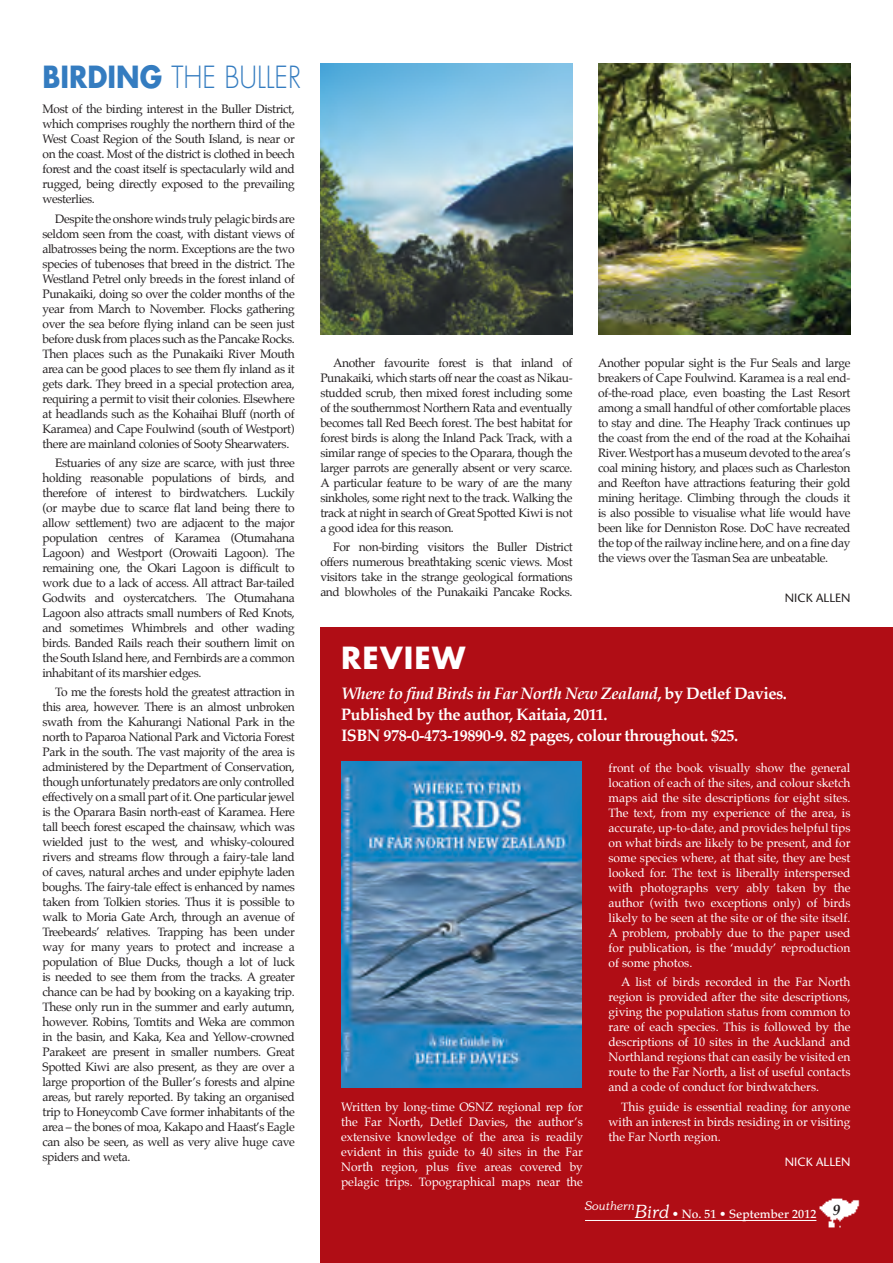
<style>
.page{position:relative;width:893px;height:1263px;background:#fff}
.page>*{position:absolute;margin:0;border:0;box-sizing:border-box;transform-origin:0 0}
.t1{font:300 29.7px "Futura";color:#347cc0;scale:.9 1}
.t2{font:700 29.7px "Futura";letter-spacing:.04em;color:#fff}
.t3{font:700 16.5px/21px "Palatino";letter-spacing:-.03em;color:#fff}
.t4{font:italic 700 15px "Palatino";color:#231f20}
.t5{font:12px/15px "Palatino";letter-spacing:-.03em;color:#231f20;text-align:justify}
.t6{font:12px/15px "Palatino";color:#fff;text-align:justify}
.t7{font:500 12px "Palatino";color:#fff}
.t8{font:12px "Stone Sans";color:#fff}
.t9{font:12px "Stone Sans";color:#231f20}
.s1{font-weight:700}
.s2{font-style:italic}
.s3{font-family:"Souvenir";font-weight:300;font-style:italic;font-size:18px}
</style>
<div class="page">
<div style="left:320px;top:627px;width:573px;height:636px;background:#b00d15"></div>
<img style="left:341px;top:761px;width:241px;height:326px">
<img style="left:598px;top:64px;width:252px;height:271px">
<img style="left:320px;top:64px;width:253px;height:271px">
<img style="left:816px;top:1198px;width:44px;height:30px">
<hr style="left:585px;top:1220px;width:231px;height:1px;background:#fff">
<h1 class="t1" style="left:43px;top:58px;width:289px"><span class="s1">BIRDING</span> THE BULLER</h1>
<p class="t5" style="left:43px;top:102px;width:254px">Most of the birding interest in the Buller District, which comprises roughly the northern third of the West Coast Region of the South Island, is near or on the coast. Most of the district is clothed in beech forest and the coast itself is spectacularly wild and rugged, being directly exposed to the prevailing westerlies.</p>
<p class="t5" style="left:43px;top:211px;width:254px;text-indent:13px">Despite the onshore winds truly pelagic birds are seldom seen from the coast, with distant views of albatrosses being the norm. Exceptions are the two species of tubenoses that breed in the district. The Westland Petrel only breeds in the forest inland of Punakaiki, doing so over the colder months of the year from March to November. Flocks gathering over the sea before flying inland can be seen just before dusk from places such as the Pancake Rocks.<br>Then places such as the Punakaiki River Mouth area can be good places to see them fly inland as it gets dark. They breed in a special protection area, requiring a permit to visit their colonies. Elsewhere at headlands such as the Kohaihai Bluff (north of Karamea) and Cape Foulwind (south of Westport) there are mainland colonies of Sooty Shearwaters.</p>
<p class="t5" style="left:43px;top:455px;width:254px;text-indent:13px">Estuaries of any size are scarce, with just three holding reasonable populations of birds, and therefore of interest to birdwatchers. Luckily (or maybe due to scarce flat land being there to allow settlement) two are adjacent to the major population centres of Karamea (Otumahana Lagoon) and Westport (Orowaiti Lagoon). The remaining one, the Okari Lagoon is difficult to work due to a lack of access. All attract Bar-tailed Godwits and oystercatchers. The Otumahana Lagoon also attracts small numbers of Red Knots, and sometimes Whimbrels and other wading birds. Banded Rails reach their southern limit on the South Island here, and Fernbirds are a common inhabitant of its marshier edges.</p>
<p class="t5" style="left:43px;top:684px;width:254px;text-indent:13px">To me the forests hold the greatest attraction in this area, however. There is an almost unbroken swath from the Kahurangi National Park in the north to Paparoa National Park and Victoria Forest Park in the south. The vast majority of the area is administered by the Department of Conservation, though unfortunately predators are only controlled effectively on a small part of it. One particular jewel is the Oparara Basin north-east of Karamea. Here tall beech forest escaped the chainsaw, which was wielded just to the west, and whisky-coloured rivers and streams flow through a fairy-tale land of caves, natural arches and under epiphyte laden boughs. The fairy-tale effect is enhanced by names taken from Tolkien stories. Thus it is possible to walk to Moria Gate Arch, through an avenue of Treebeards’ relatives. Trapping has been under way for many years to protect and increase a population of Blue Ducks, though a lot of luck is needed to see them from the tracks. A greater chance can be had by booking on a kayaking trip.<br>These only run in the summer and early autumn, however. Robins, Tomtits and Weka are common in the basin, and Kaka, Kea and Yellow-crowned Parakeet are present in smaller numbers. Great Spotted Kiwi are also present, as they are over a large proportion of the Buller’s forests and alpine areas, but rarely reported. By taking an organised trip to Honeycomb Cave former inhabitants of the area – the bones of moa, Kakapo and Haast’s Eagle can also be seen, as well as very alive huge cave spiders and weta.</p>
<p class="t5" style="left:320px;top:355px;width:254px;text-indent:13px">Another favourite forest is that inland of Punakaiki, which starts off near the coast as Nikau&shy;studded scrub, then mixed forest including some of the southernmost Northern Rata and eventually becomes tall Red Beech forest. The best habitat for forest birds is along the Inland Pack Track, with a similar range of species to the Oparara, though the larger parrots are generally absent or very scarce.<br>A particular feature to be wary of are the many sinkholes, some right next to the track. Walking the track at night in search of Great Spotted Kiwi is not a good idea for this reason.</p>
<p class="t5" style="left:320px;top:540px;width:254px;text-indent:13px">For non-birding visitors the Buller District offers numerous breathtaking scenic views. Most visitors take in the strange geological formations and blowholes of the Punakaiki Pancake Rocks.</p>
<h1 class="t2" style="left:341px;top:637px;width:126px">REVIEW</h1>
<p class="t5" style="left:598px;top:355px;width:254px">Another popular sight is the Fur Seals and large breakers of Cape Foulwind. Karamea is a real end&shy;of-the-road place, even boasting the Last Resort among a small handful of other comfortable places to stay and dine. The Heaphy Track continues up the coast from the end of the road at the Kohaihai River. Westport has a museum devoted to the area’s coal mining history, and places such as Charleston and Reefton have attractions featuring their gold mining heritage. Climbing through the clouds it is also possible to visualise what life would have been like for Denniston Rose. DoC have recreated the top of the railway incline here, and on a fine day the views over the Tasman Sea are unbeatable.</p>
<p class="t9" style="left:785px;top:590px;width:67px">NICK ALLEN</p>
<h2 class="t3" style="left:341px;top:683px;width:447px"><span class="s2">Where to find Birds in Far North New Zealand</span>, by Detlef Davies.<br>Published by the author, Kaitaia, 2011.<br>ISBN 978-0-473-19890-9. 82 pages, colour throughout. $25.</h2>
<p class="t6" style="left:341px;top:1099px;width:243px">Written by long-time OSNZ regional rep for the Far North, Detlef Davies, the author’s extensive knowledge of the area is readily evident in this guide to 40 sites in the Far North region, plus five areas covered by pelagic trips. Topographical maps near the</p>
<p class="t6" style="left:608px;top:760px;width:243px">front of the book visually show the general location of each of the sites, and colour sketch maps aid the site descriptions for eight sites.<br>The text, from my experience of the area, is accurate, up-to-date, and provides helpful tips on what birds are likely to be present, and for some species where, at that site, they are best looked for. The text is liberally interspersed with photographs very ably taken by the author (with two exceptions only) of birds likely to be seen at the site or of the site itself.<br>A problem, probably due to the paper used for publication, is the ‘muddy’ reproduction of some photos.</p>
<p class="t6" style="left:608px;top:975px;width:243px;text-indent:13px">A list of birds recorded in the Far North region is provided after the site descriptions, giving the population status from common to rare of each species. This is followed by the descriptions of 10 sites in the Auckland and Northland regions that can easily be visited en route to the Far North, a list of useful contacts and a code of conduct for birdwatchers.</p>
<p class="t6" style="left:608px;top:1099px;width:243px;text-indent:13px">This guide is essential reading for anyone with an interest in birds residing in or visiting the Far North region.</p>
<p class="t8" style="left:785px;top:1154px;width:67px">NICK ALLEN</p>
<p class="t7" style="left:585px;top:1207px;width:233px"><sup>Southern</sup> <span class="s3">Bird</span> • No. 51 • September 2012</p>
<p class="t4" style="left:833px;top:1198px;width:9px">9</p>
</div>
